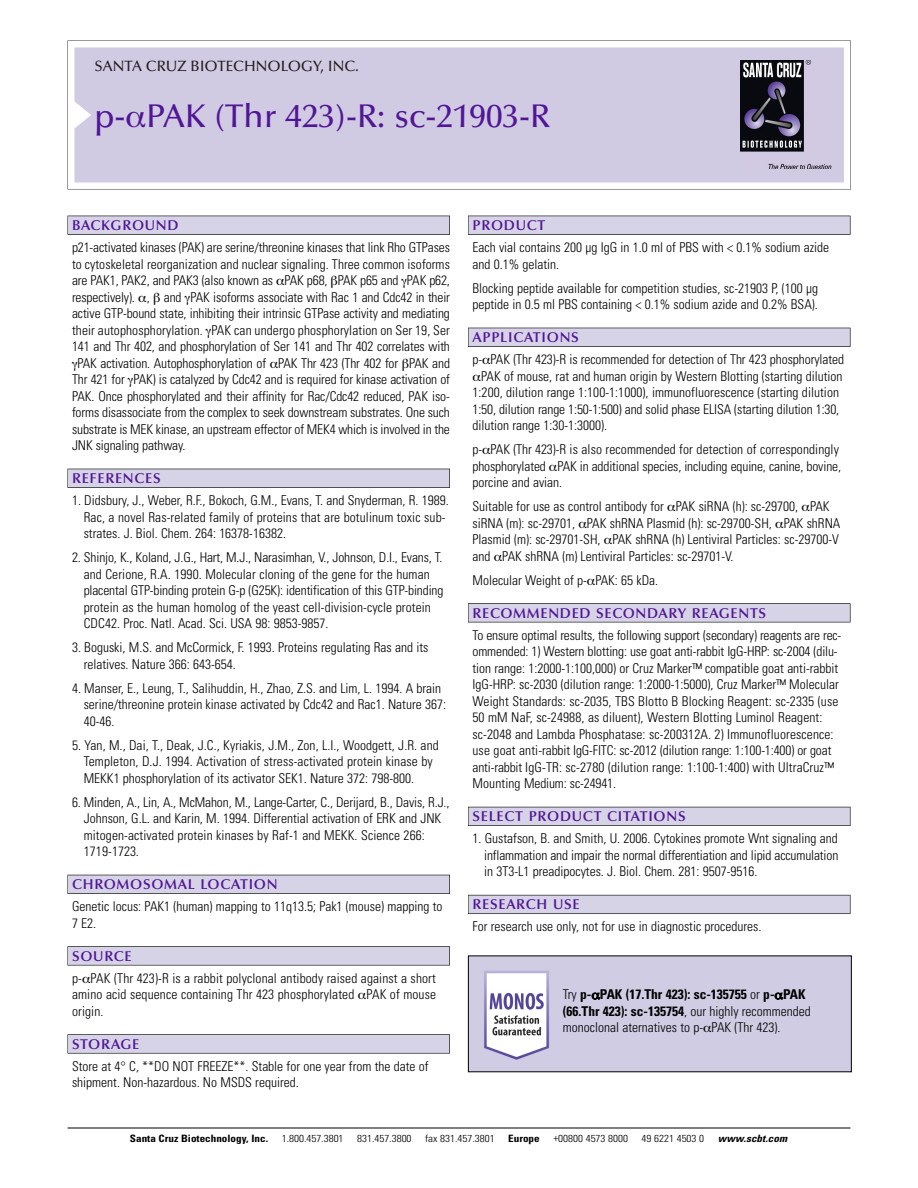
<style>
.page{position:relative;width:918px;height:1188px;background:#fff}
.page>*{position:absolute;margin:0;border:0;box-sizing:border-box;transform-origin:0 0}
.t1{font:500 33px "Optima";color:#511695}
.t2{font:500 15px "Optima";color:#231f20}
.t3{font:600 14.25px "Optima";letter-spacing:.05em;color:#511695}
.t4{font:300 condensed 13.5px/16.5px "Univers";color:#000}
.t5{font:300 condensed 10.2px "Univers";color:#000;scale:1.1 1}
.t6{font:700 condensed 10.2px "Univers";color:#000;scale:1.1 1}
.t7{font:italic 700 condensed 10.2px "Univers";letter-spacing:.005em;color:#000;scale:1.1 1}
.s1{font-weight:700}
</style>
<div class="page">
<svg style="left:68px;top:40px;width:783px;height:149px"></svg>
<div style="left:74px;top:47px;width:770px;height:135px;background:#d1cae3"></div>
<img style="left:741px;top:60px;width:90px;height:108px">
<div style="left:68px;top:216px;width:382px;height:19px;background:#525155"></div>
<div style="left:68px;top:216px;width:381px;height:18px;background:#d7d3e7"></div>
<div style="left:68px;top:469px;width:382px;height:19px;background:#515055"></div>
<div style="left:68px;top:469px;width:381px;height:18px;background:#d7d3e7"></div>
<div style="left:68px;top:875px;width:382px;height:19px;background:#525158"></div>
<div style="left:68px;top:875px;width:381px;height:18px;background:#d7d3e7"></div>
<div style="left:68px;top:946px;width:382px;height:19px;background:#575759"></div>
<div style="left:68px;top:947px;width:381px;height:18px;background:#d7d3e7"></div>
<svg style="left:68px;top:1034px;width:382px;height:20px"></svg>
<div style="left:68px;top:1035px;width:381px;height:18px;background:#d7d3e7"></div>
<div style="left:468px;top:216px;width:382px;height:19px;background:#525155"></div>
<div style="left:468px;top:216px;width:382px;height:18px;background:#d7d3e7"></div>
<div style="left:468px;top:328px;width:382px;height:19px;background:#515055"></div>
<div style="left:468px;top:328px;width:382px;height:18px;background:#d7d3e7"></div>
<div style="left:468px;top:603px;width:382px;height:19px;background:#545357"></div>
<div style="left:468px;top:604px;width:382px;height:18px;background:#d7d3e7"></div>
<div style="left:468px;top:807px;width:382px;height:19px;background:#54535a"></div>
<div style="left:468px;top:807px;width:382px;height:18px;background:#d7d3e7"></div>
<div style="left:468px;top:895px;width:382px;height:19px;background:#5b5a62"></div>
<div style="left:468px;top:895px;width:382px;height:18px;background:#d7d3e7"></div>
<hr style="left:68px;top:1128px;width:782px;height:1px;background:#000">
<img style="left:470px;top:958px;width:380px;height:112px">
<svg style="left:127px;top:112px;width:19px;height:16px"></svg>
<svg style="left:592px;top:993px;width:8px;height:6px"></svg>
<svg style="left:775px;top:993px;width:8px;height:6px"></svg>
<svg style="left:704px;top:1026px;width:7px;height:7px"></svg>
<p class="t2" style="left:94px;top:61px;width:266px">SANTA CRUZ BIOTECHNOLOGY, INC.</p>
<h1 class="t1" style="left:94px;top:103px;width:457px">p- PAK (Thr 423)-R: sc-21903-R</h1>
<p class="t3" style="left:72px;top:219px;width:108px">BACKGROUND</p>
<p class="t4" style="left:72px;top:240px;width:379px">p21-activated kinases (PAK) are serine/threonine kinases that link Rho GTPases</p>
<p class="t4" style="left:72px;top:257px;width:379px">to cytoskeletal reorganization and nuclear signaling. Three common isoforms</p>
<p class="t4" style="left:72px;top:273px;width:379px">are PAK1, PAK2, and PAK3 (also known as PAK p68, PAK p65 and PAK p62,</p>
<p class="t4" style="left:72px;top:290px;width:379px">respectively). , and PAK isoforms associate with Rac 1 and Cdc42 in their</p>
<p class="t4" style="left:72px;top:306px;width:379px">active GTP-bound state, inhibiting their intrinsic GTPase activity and mediating</p>
<p class="t4" style="left:72px;top:323px;width:379px">their autophosphorylation. PAK can undergo phosphorylation on Ser 19, Ser</p>
<p class="t4" style="left:72px;top:339px;width:379px">141 and Thr 402, and phosphorylation of Ser 141 and Thr 402 correlates with</p>
<p class="t4" style="left:77px;top:356px;width:374px">PAK activation. Autophosphorylation of PAK Thr 423 (Thr 402 for PAK and</p>
<p class="t4" style="left:72px;top:372px;width:379px">Thr 421 for PAK) is catalyzed by Cdc42 and is required for kinase activation of</p>
<p class="t4" style="left:72px;top:389px;width:379px">PAK. Once phosphorylated and their affinity for Rac/Cdc42 reduced, PAK iso-</p>
<p class="t4" style="left:72px;top:405px;width:379px">forms disassociate from the complex to seek downstream substrates. One such</p>
<p class="t4" style="left:72px;top:422px;width:379px">substrate is MEK kinase, an upstream effector of MEK4 which is involved in the</p>
<p class="t4" style="left:72px;top:438px;width:115px">JNK signaling pathway.</p>
<p class="t3" style="left:72px;top:473px;width:90px">REFERENCES</p>
<p class="t4" style="left:84px;top:493px;width:367px;text-indent:-12px">1. Didsbury, J., Weber, R.F., Bokoch, G.M., Evans, T. and Snyderman, R. 1989.<br>Rac, a novel Ras-related family of proteins that are botulinum toxic sub&shy;strates. J. Biol. Chem. 264: 16378-16382.</p>
<p class="t4" style="left:84px;top:550px;width:361px;text-indent:-12px">2. Shinjo, K., Koland, J.G., Hart, M.J., Narasimhan, V., Johnson, D.I., Evans, T. and Cerione, R.A. 1990. Molecular cloning of the gene for the human placental GTP-binding protein G-p (G25K): identification of this GTP-binding protein as the human homolog of the yeast cell-division-cycle protein CDC42. Proc. Natl. Acad. Sci. USA 98: 9853-9857.</p>
<p class="t4" style="left:84px;top:640px;width:346px;text-indent:-12px">3. Boguski, M.S. and McCormick, F. 1993. Proteins regulating Ras and its relatives. Nature 366: 643-654.</p>
<p class="t4" style="left:84px;top:681px;width:364px;text-indent:-12px">4. Manser, E., Leung, T., Salihuddin, H., Zhao, Z.S. and Lim, L. 1994. A brain serine/threonine protein kinase activated by Cdc42 and Rac1. Nature 367:<br>40-46.</p>
<p class="t4" style="left:84px;top:738px;width:357px;text-indent:-12px">5. Yan, M., Dai, T., Deak, J.C., Kyriakis, J.M., Zon, L.I., Woodgett, J.R. and<br>Templeton, D.J. 1994. Activation of stress-activated protein kinase by<br>MEKK1 phosphorylation of its activator SEK1. Nature 372: 798-800.</p>
<p class="t4" style="left:84px;top:795px;width:367px;text-indent:-12px">6. Minden, A., Lin, A., McMahon, M., Lange-Carter, C., Derijard, B., Davis, R.J., Johnson, G.L. and Karin, M. 1994. Differential activation of ERK and JNK mitogen-activated protein kinases by Raf-1 and MEKK. Science 266:<br>1719-1723.</p>
<p class="t3" style="left:72px;top:879px;width:207px">CHROMOSOMAL LOCATION</p>
<p class="t4" style="left:72px;top:899px;width:372px">Genetic locus: PAK1 (human) mapping to 11q13.5; Pak1 (mouse) mapping to<br>7 E2.</p>
<p class="t3" style="left:72px;top:950px;width:61px">SOURCE</p>
<p class="t4" style="left:72px;top:971px;width:366px;text-align:justify">p- PAK (Thr 423)-R is a rabbit polyclonal antibody raised against a short amino acid sequence containing Thr 423 phosphorylated PAK of mouse origin.</p>
<p class="t3" style="left:72px;top:1038px;width:69px">STORAGE</p>
<p class="t4" style="left:72px;top:1059px;width:358px">Store at 4° C, **DO NOT FREEZE**. Stable for one year from the date of shipment. Non-hazardous. No MSDS required.</p>
<p class="t3" style="left:473px;top:219px;width:74px">PRODUCT</p>
<p class="t4" style="left:473px;top:240px;width:358px">Each vial contains 200 µg IgG in 1.0 ml of PBS with &lt; 0.1% sodium azide and 0.1% gelatin.</p>
<p class="t4" style="left:473px;top:281px;width:347px">Blocking peptide available for competition studies, sc-21903 P, (100 µg peptide in 0.5 ml PBS containing &lt; 0.1% sodium azide and 0.2% BSA).</p>
<p class="t3" style="left:473px;top:332px;width:108px">APPLICATIONS</p>
<p class="t4" style="left:473px;top:352px;width:373px">p- PAK (Thr 423)-R is recommended for detection of Thr 423 phosphorylated</p>
<p class="t4" style="left:481px;top:369px;width:363px">PAK of mouse, rat and human origin by Western Blotting (starting dilution</p>
<p class="t4" style="left:473px;top:385px;width:368px">1:200, dilution range 1:100-1:1000), immunofluorescence (starting dilution</p>
<p class="t4" style="left:473px;top:402px;width:368px">1:50, dilution range 1:50-1:500) and solid phase ELISA (starting dilution 1:30,</p>
<p class="t4" style="left:473px;top:418px;width:136px">dilution range 1:30-1:3000).</p>
<p class="t4" style="left:473px;top:442px;width:370px">p- PAK (Thr 423)-R is also recommended for detection of correspondingly phosphorylated PAK in additional species, including equine, canine, bovine, porcine and avian.</p>
<p class="t4" style="left:473px;top:499px;width:369px">Suitable for use as control antibody for PAK siRNA (h): sc-29700, PAK siRNA (m): sc-29701, PAK shRNA Plasmid (h): sc-29700-SH, PAK shRNA Plasmid (m): sc-29701-SH, PAK shRNA (h) Lentiviral Particles: sc-29700-V and PAK shRNA (m) Lentiviral Particles: sc-29701-V.</p>
<p class="t4" style="left:473px;top:573px;width:187px">Molecular Weight of p- PAK: 65 kDa.</p>
<p class="t3" style="left:473px;top:607px;width:295px">RECOMMENDED SECONDARY REAGENTS</p>
<p class="t4" style="left:473px;top:628px;width:370px">To ensure optimal results, the following support (secondary) reagents are rec&shy;ommended: 1) Western blotting: use goat anti-rabbit IgG-HRP: sc-2004 (dilu&shy;tion range: 1:2000-1:100,000) or Cruz Marker™ compatible goat anti-rabbit IgG-HRP: sc-2030 (dilution range: 1:2000-1:5000), Cruz Marker™ Molecular Weight Standards: sc-2035, TBS Blotto B Blocking Reagent: sc-2335 (use 50 mM NaF, sc-24988, as diluent), Western Blotting Luminol Reagent: sc-2048 and Lambda Phosphatase: sc-200312A. 2) Immunofluorescence: use goat anti-rabbit IgG-FITC: sc-2012 (dilution range: 1:100-1:400) or goat anti-rabbit IgG-TR: sc-2780 (dilution range: 1:100-1:400) with UltraCruz™ Mounting Medium: sc-24941.</p>
<p class="t3" style="left:473px;top:811px;width:215px">SELECT PRODUCT CITATIONS</p>
<p class="t4" style="left:484px;top:831px;width:356px;text-align:justify;text-indent:-12px">1. Gustafson, B. and Smith, U. 2006. Cytokines promote Wnt signaling and inflammation and impair the normal differentiation and lipid accumulation in 3T3-L1 preadipocytes. J. Biol. Chem. 281: 9507-9516.</p>
<p class="t3" style="left:473px;top:899px;width:109px">RESEARCH USE</p>
<p class="t4" style="left:473px;top:919px;width:290px">For research use only, not for use in diagnostic procedures.</p>
<p class="t4" style="left:563px;top:988px;width:250px">Try <span class="s1">p- PAK (17.Thr 423): sc-135755</span> or <span class="s1">p- PAK (66.Thr 423): sc-135754</span>, our highly recommended monoclonal aternatives to p- PAK (Thr 423).</p>
<p class="t6" style="left:130px;top:1135px;width:127px">Santa Cruz Biotechnology, Inc.</p>
<p class="t5" style="left:282px;top:1135px;width:58px">1.800.457.3801</p>
<p class="t5" style="left:357px;top:1135px;width:51px">831.457.3800</p>
<p class="t5" style="left:425px;top:1135px;width:65px">fax 831.457.3801</p>
<p class="t6" style="left:508px;top:1135px;width:30px">Europe</p>
<p class="t5" style="left:553px;top:1135px;width:69px">+00800 4573 8000</p>
<p class="t5" style="left:642px;top:1135px;width:58px">49 6221 4503 0</p>
<p class="t7" style="left:718px;top:1135px;width:64px">www.scbt.com</p>
</div>
